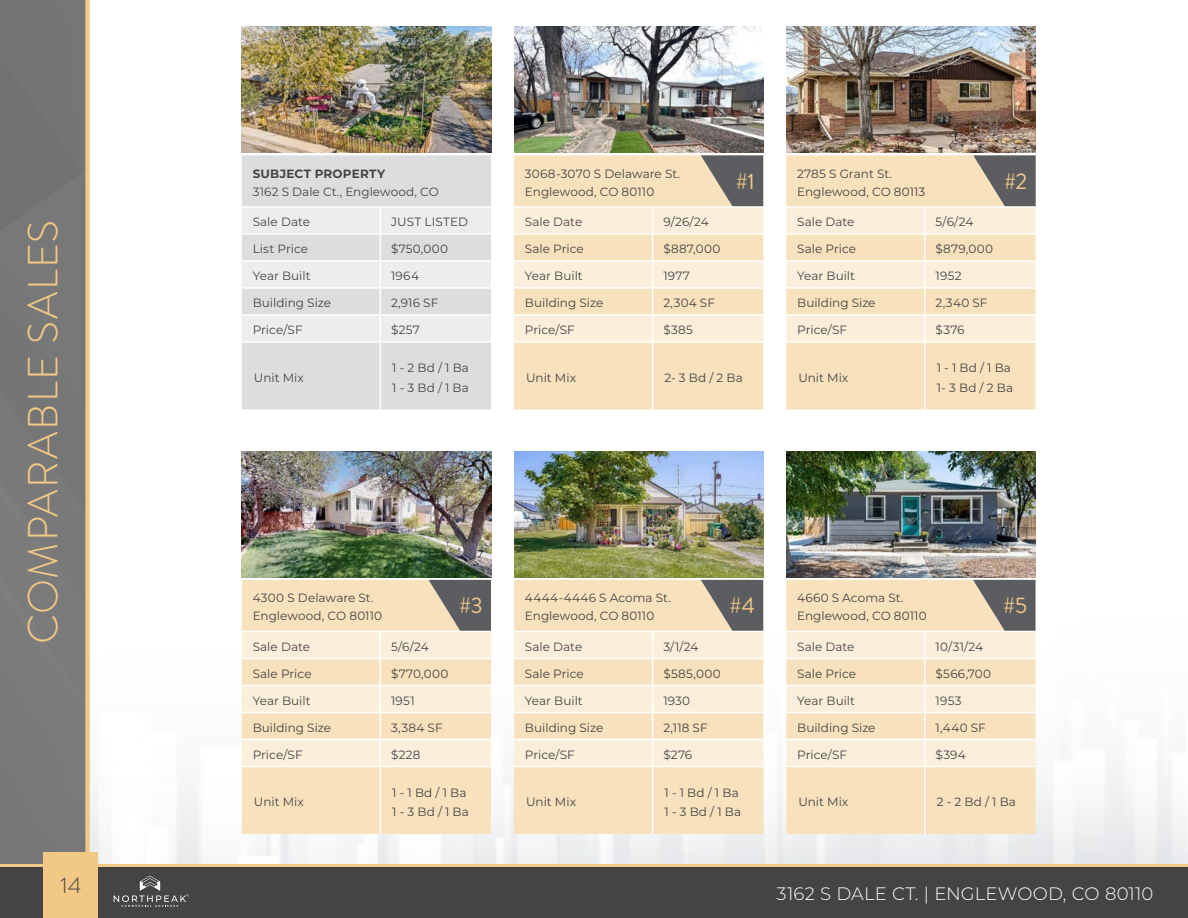
<style>
.page{position:relative;width:1188px;height:918px;background:#fff}
.page>*{position:absolute;margin:0;border:0;box-sizing:border-box;transform-origin:0 0}
.swot_title{font:300 42px "Brandon Grotesque";letter-spacing:.035em;color:#f1c885}
.Callout_Headline{font:22.5px "Brandon Grotesque";color:#f1c885}
.t1{font:300 22.5px "Brandon Grotesque";color:#444}
.t2{font:300 18px "Montserrat";letter-spacing:.01em;color:#fff}
.Body{font:12px "Montserrat";letter-spacing:.005em;color:#444}
.Body-2{font:12px "Montserrat";letter-spacing:.035em;color:#444}
.Body-3{font:700 12px "Montserrat";letter-spacing:.02em;color:#444}
</style>
<div class="page">
<div style="left:0;top:864px;width:1188px;height:54px;background:#444"></div>
<svg style="left:114px;top:876px;width:74px;height:31px;background:#585858"></svg>
<div style="left:44px;top:852px;width:54px;height:66px;background:#f1c885"></div>
<div style="left:786px;top:343px;width:250px;height:66px;background:#f8e1bd"></div>
<hr style="left:924px;top:343px;width:2px;height:66px;background:#fff">
<img style="left:90px;top:522px;width:1098px;height:342px">
<img style="left:786px;top:27px;width:250px;height:126px">
<div style="left:85px;top:0;width:5px;height:871px;background:#f1c885"></div>
<div style="left:44px;top:852px;width:54px;height:22px;background:#f1c885"></div>
<img style="left:786px;top:451px;width:250px;height:126px">
<img style="left:242px;top:27px;width:249px;height:126px">
<div style="left:242px;top:155px;width:249px;height:254px;background:#dcdddf"></div>
<hr style="left:242px;top:206px;width:138px;height:2px;background:#fff">
<hr style="left:380px;top:206px;width:111px;height:2px;background:#fff">
<svg style="left:242px;top:208px;width:249px;height:133px;background:#e7e7e9"></svg>
<hr style="left:242px;top:341px;width:138px;height:2px;background:#fff">
<hr style="left:380px;top:341px;width:111px;height:2px;background:#fff">
<hr style="left:380px;top:343px;width:1px;height:66px;background:#fff">
<img style="left:514px;top:27px;width:249px;height:126px">
<div style="left:514px;top:343px;width:249px;height:66px;background:#f8e1bd"></div>
<hr style="left:652px;top:343px;width:1px;height:66px;background:#fff">
<div style="left:242px;top:767px;width:249px;height:67px;background:#f8e1bd"></div>
<hr style="left:242px;top:766px;width:138px;height:1px;background:#fff">
<hr style="left:380px;top:766px;width:111px;height:1px;background:#fff">
<hr style="left:380px;top:767px;width:1px;height:67px;background:#fff">
<div style="left:786px;top:767px;width:250px;height:67px;background:#f8e1bd"></div>
<hr style="left:786px;top:766px;width:139px;height:1px;background:#fff">
<hr style="left:925px;top:766px;width:111px;height:1px;background:#fff">
<hr style="left:924px;top:767px;width:2px;height:67px;background:#fff">
<div style="left:514px;top:767px;width:249px;height:67px;background:#f8e1bd"></div>
<hr style="left:514px;top:766px;width:139px;height:1px;background:#fff">
<hr style="left:653px;top:766px;width:110px;height:1px;background:#fff">
<hr style="left:652px;top:767px;width:1px;height:67px;background:#fff">
<svg style="left:514px;top:155px;width:249px;height:187px;background:#f1e1c8"></svg>
<img style="left:242px;top:451px;width:249px;height:126px">
<svg style="left:242px;top:580px;width:249px;height:186px;background:#f1e1c7"></svg>
<img style="left:514px;top:451px;width:249px;height:126px">
<svg style="left:514px;top:580px;width:249px;height:186px;background:#f1e1c8"></svg>
<svg style="left:786px;top:580px;width:250px;height:186px;background:#f1e1c8"></svg>
<svg style="left:786px;top:155px;width:250px;height:187px;background:#f1e1c8"></svg>
<p class="swot_title" style="left:14px;top:644px;width:426px;rotate:-90deg">COMPARABLE SALES</p>
<h2 class="t1" style="left:61px;top:870px;width:22px">14</h2>
<p class="Body-3" style="left:253px;top:165px;width:134px">SUBJECT PROPERTY</p>
<p class="Body" style="left:253px;top:183px;width:188px">3162 S Dale Ct., Englewood, CO</p>
<p class="Body" style="left:253px;top:214px;width:59px">Sale Date</p>
<p class="Body" style="left:391px;top:214px;width:78px">JUST LISTED</p>
<p class="Body" style="left:253px;top:241px;width:57px">List Price</p>
<p class="Body" style="left:391px;top:241px;width:58px">$750,000</p>
<p class="Body" style="left:253px;top:268px;width:59px">Year Built</p>
<p class="Body" style="left:391px;top:268px;width:29px">1964</p>
<p class="Body" style="left:253px;top:295px;width:80px">Building Size</p>
<p class="Body" style="left:391px;top:295px;width:49px">2,916 SF</p>
<p class="Body" style="left:253px;top:322px;width:51px">Price/SF</p>
<p class="Body" style="left:391px;top:322px;width:30px">$257</p>
<p class="Body" style="left:254px;top:369px;width:52px">Unit Mix</p>
<p class="Body" style="left:392px;top:360px;width:78px">1 - 2 Bd / 1 Ba</p>
<p class="Body" style="left:392px;top:379px;width:78px">1 - 3 Bd / 1 Ba</p>
<p class="Body" style="left:525px;top:165px;width:157px">3068-3070 S Delaware St.</p>
<p class="Body" style="left:525px;top:183px;width:131px">Englewood, CO 80110</p>
<p class="Body" style="left:525px;top:214px;width:59px">Sale Date</p>
<p class="Body" style="left:663px;top:214px;width:47px">9/26/24</p>
<p class="Body" style="left:525px;top:241px;width:60px">Sale Price</p>
<p class="Body" style="left:663px;top:241px;width:59px">$887,000</p>
<p class="Body" style="left:525px;top:268px;width:59px">Year Built</p>
<p class="Body" style="left:663px;top:268px;width:28px">1977</p>
<p class="Body" style="left:525px;top:295px;width:80px">Building Size</p>
<p class="Body" style="left:663px;top:295px;width:53px">2,304 SF</p>
<p class="Body" style="left:525px;top:322px;width:51px">Price/SF</p>
<p class="Body" style="left:663px;top:322px;width:31px">$385</p>
<p class="Body" style="left:526px;top:369px;width:52px">Unit Mix</p>
<p class="Body" style="left:665px;top:369px;width:80px">2- 3 Bd / 2 Ba</p>
<p class="Callout_Headline" style="left:736px;top:165px;width:21px">#1</p>
<p class="Body" style="left:797px;top:165px;width:96px">2785 S Grant St.</p>
<p class="Body" style="left:797px;top:183px;width:130px">Englewood, CO 80113</p>
<p class="Body" style="left:797px;top:214px;width:59px">Sale Date</p>
<p class="Body" style="left:936px;top:214px;width:39px">5/6/24</p>
<p class="Body" style="left:797px;top:241px;width:60px">Sale Price</p>
<p class="Body" style="left:936px;top:241px;width:59px">$879,000</p>
<p class="Body" style="left:797px;top:268px;width:59px">Year Built</p>
<p class="Body" style="left:936px;top:268px;width:27px">1952</p>
<p class="Body" style="left:797px;top:295px;width:80px">Building Size</p>
<p class="Body" style="left:936px;top:295px;width:53px">2,340 SF</p>
<p class="Body" style="left:797px;top:322px;width:51px">Price/SF</p>
<p class="Body" style="left:936px;top:322px;width:30px">$376</p>
<p class="Body" style="left:798px;top:369px;width:52px">Unit Mix</p>
<p class="Callout_Headline" style="left:1004px;top:165px;width:25px">#2</p>
<p class="Body" style="left:937px;top:360px;width:76px">1 - 1 Bd / 1 Ba</p>
<p class="Body" style="left:937px;top:379px;width:78px">1- 3 Bd / 2 Ba</p>
<p class="Body" style="left:253px;top:590px;width:122px">4300 S Delaware St.</p>
<p class="Body" style="left:253px;top:608px;width:131px">Englewood, CO 80110</p>
<p class="Body" style="left:253px;top:638px;width:59px">Sale Date</p>
<p class="Body" style="left:391px;top:638px;width:39px">5/6/24</p>
<p class="Body" style="left:253px;top:665px;width:60px">Sale Price</p>
<p class="Body" style="left:391px;top:665px;width:59px">$770,000</p>
<p class="Body" style="left:253px;top:692px;width:59px">Year Built</p>
<p class="Body" style="left:391px;top:692px;width:25px">1951</p>
<p class="Body" style="left:253px;top:719px;width:80px">Building Size</p>
<p class="Body" style="left:391px;top:719px;width:53px">3,384 SF</p>
<p class="Body" style="left:253px;top:746px;width:51px">Price/SF</p>
<p class="Body" style="left:391px;top:746px;width:31px">$228</p>
<p class="Body" style="left:254px;top:794px;width:52px">Unit Mix</p>
<p class="Body-2" style="left:525px;top:590px;width:148px">4444-4446 S Acoma St.</p>
<p class="Body" style="left:525px;top:608px;width:131px">Englewood, CO 80110</p>
<p class="Body" style="left:525px;top:638px;width:59px">Sale Date</p>
<p class="Body" style="left:663px;top:638px;width:37px">3/1/24</p>
<p class="Body" style="left:525px;top:665px;width:60px">Sale Price</p>
<p class="Body" style="left:663px;top:665px;width:59px">$585,000</p>
<p class="Body" style="left:525px;top:692px;width:59px">Year Built</p>
<p class="Body" style="left:663px;top:692px;width:28px">1930</p>
<p class="Body" style="left:525px;top:719px;width:80px">Building Size</p>
<p class="Body" style="left:663px;top:719px;width:46px">2,118 SF</p>
<p class="Body" style="left:525px;top:746px;width:51px">Price/SF</p>
<p class="Body" style="left:663px;top:746px;width:30px">$276</p>
<p class="Body" style="left:526px;top:794px;width:52px">Unit Mix</p>
<p class="Body" style="left:797px;top:590px;width:108px">4660 S Acoma St.</p>
<p class="Body" style="left:797px;top:608px;width:131px">Englewood, CO 80110</p>
<p class="Body" style="left:797px;top:638px;width:59px">Sale Date</p>
<p class="Body" style="left:936px;top:638px;width:49px">10/31/24</p>
<p class="Body" style="left:797px;top:665px;width:60px">Sale Price</p>
<p class="Body" style="left:936px;top:665px;width:57px">$566,700</p>
<p class="Body" style="left:797px;top:692px;width:59px">Year Built</p>
<p class="Body" style="left:936px;top:692px;width:28px">1953</p>
<p class="Body" style="left:797px;top:719px;width:80px">Building Size</p>
<p class="Body" style="left:936px;top:719px;width:52px">1,440 SF</p>
<p class="Body" style="left:797px;top:746px;width:51px">Price/SF</p>
<p class="Body" style="left:936px;top:746px;width:32px">$394</p>
<p class="Body" style="left:798px;top:794px;width:52px">Unit Mix</p>
<p class="Body" style="left:937px;top:794px;width:81px">2 - 2 Bd / 1 Ba</p>
<p class="Callout_Headline" style="left:459px;top:590px;width:25px">#3</p>
<p class="Callout_Headline" style="left:729px;top:590px;width:27px">#4</p>
<p class="Callout_Headline" style="left:1003px;top:590px;width:25px">#5</p>
<p class="Body" style="left:392px;top:784px;width:76px">1 - 1 Bd / 1 Ba</p>
<p class="Body" style="left:392px;top:804px;width:78px">1 - 3 Bd / 1 Ba</p>
<p class="Body" style="left:665px;top:784px;width:76px">1 - 1 Bd / 1 Ba</p>
<p class="Body" style="left:665px;top:804px;width:78px">1 - 3 Bd / 1 Ba</p>
<h3 class="t2" style="left:776px;top:881px;width:379px">3162 S DALE CT. | ENGLEWOOD, CO 80110</h3>
</div>
